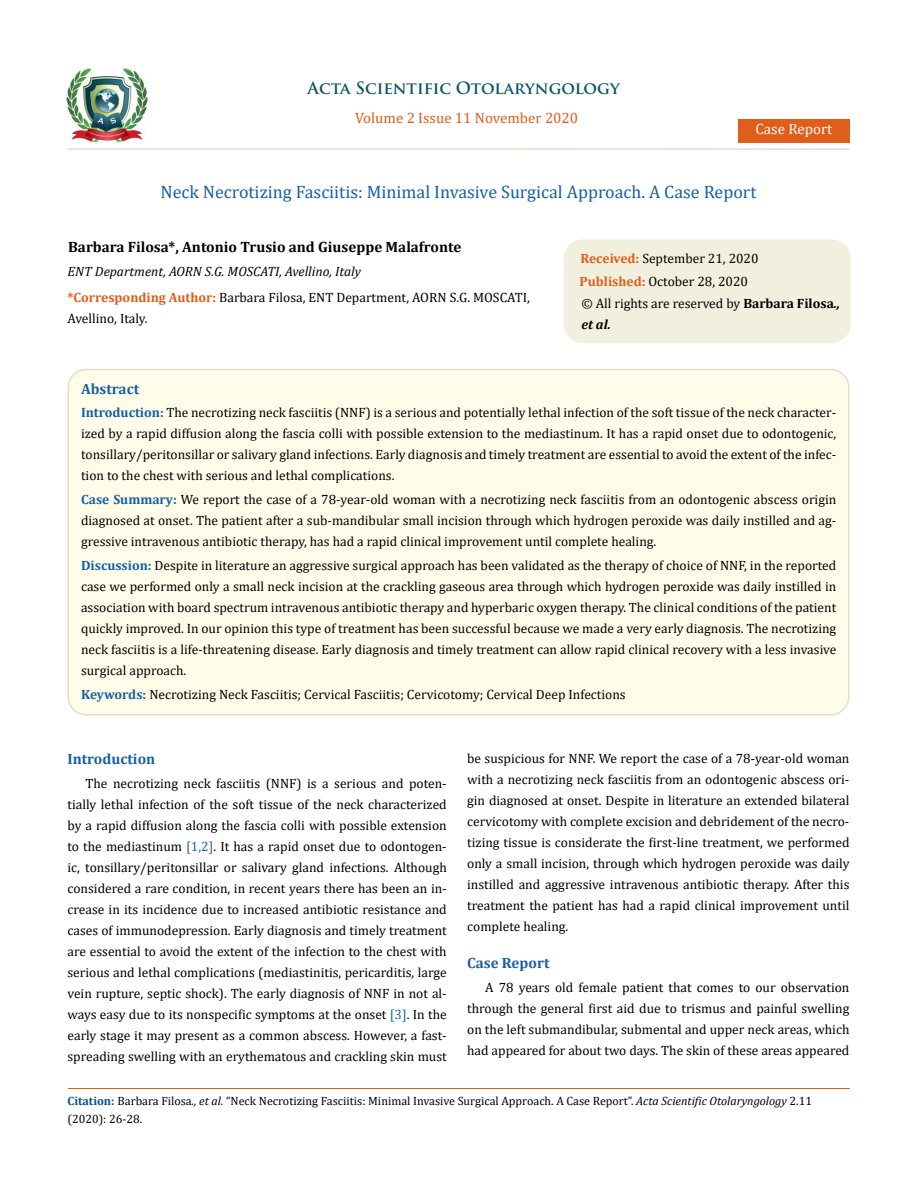
<style>
.page{position:relative;width:917px;height:1188px;background:#fff}
.page>*{position:absolute;margin:0;border:0;box-sizing:border-box;transform-origin:0 0}
.t1{font:18px "Cambria";color:#1560a6}
.t2{font:700 16.5px "Trajan Pro";color:#0e546a}
.t3{font:700 15px "Cambria";color:#000}
.t4{font:700 15px "Cambria";color:#1560a6}
.t5{font:15px "Cambria";color:#e05d1a}
.t6{font:15px "Cambria";color:#fff}
.t7{font:13.5px/21px "Cambria";color:#000;text-align:justify}
.t8{font:italic 13.5px/25.7px "Cambria";color:#000}
.t9{font:12px/18px "Cambria";color:#000}
.s1{font-weight:700;font-style:normal;color:#e05d1a}
.s2{font-style:normal}
.s3{font-weight:700;color:#e05d1a}
.s4{font-weight:700}
.s5{font-weight:700;font-style:italic}
.s6{font-weight:700;color:#1560a6}
.s7{font-weight:700;color:#035089}
.s8{font-style:italic}
.s9{color:#1560a6}
</style>
<div class="page">
<img style="left:67px;top:68px;width:80px;height:74px">
<div style="left:738px;top:119px;width:111px;height:23px;background:#e05d1a"></div>
<div style="left:564px;top:240px;width:285px;height:102px;background:#f1f0de;border-radius:18px"></div>
<div style="left:563px;top:239px;width:287px;height:104px;border:2px solid #f1f0de;border-radius:18px"></div>
<div style="left:68px;top:370px;width:780px;height:345px;background:#fffde9;border-radius:18px"></div>
<div style="left:67px;top:369px;width:782px;height:347px;border:2px solid #e0dfcd;border-radius:18px"></div>
<hr style="left:68px;top:1089px;width:781px;height:1px;background:#e05d1a">
<hr style="left:67px;top:148px;width:782px;height:2px;background:#e0dfcd">
<p class="t2" style="left:307px;top:77px;width:314px">Acta Scientific Otolaryngology</p>
<p class="t5" style="left:355px;top:109px;width:224px">Volume 2 Issue 11 November 2020</p>
<p class="t6" style="left:755px;top:120px;width:78px">Case Report</p>
<h1 class="t1" style="left:160px;top:181px;width:597px">Neck Necrotizing Fasciitis: Minimal Invasive Surgical Approach. A Case Report</h1>
<p class="t3" style="left:68px;top:236px;width:395px">Barbara Filosa*, Antonio Trusio and Giuseppe Malafronte</p>
<p class="t8" style="left:67px;top:258px;width:464px">ENT Department, AORN S.G. MOSCATI, Avellino, Italy<br><span class="s1">*Corresponding Author:</span> <span class="s2">Barbara Filosa, ENT Department, AORN S.G. MOSCATI,</span></p>
<p class="t7" style="left:67px;top:308px;width:81px">Avellino, Italy.</p>
<p class="t7" style="left:579px;top:247px;width:180px;line-height:23px"><span class="s3">Received:</span> September 21, 2020<br><span class="s3">Published:</span> October 28, 2020</p>
<p class="t7" style="left:581px;top:293px;width:260px">© All rights are reserved by <span class="s4">Barbara Filosa</span><span class="s5">., et al.</span></p>
<p class="t4" style="left:81px;top:379px;width:60px">Abstract</p>
<p class="t7" style="left:81px;top:402px;width:756px"><span class="s6">Introduction:</span> The necrotizing neck fasciitis (NNF) is a serious and potentially lethal infection of the soft tissue of the neck character&shy;ized by a rapid diffusion along the fascia colli with possible extension to the mediastinum. It has a rapid onset due to odontogenic, tonsillary/peritonsillar or salivary gland infections. Early diagnosis and timely treatment are essential to avoid the extent of the infec&shy;tion to the chest with serious and lethal complications.</p>
<p class="t7" style="left:81px;top:489px;width:756px"><span class="s6">Case Summary:</span> We report the case of a 78-year-old woman with a necrotizing neck fasciitis from an odontogenic abscess origin diagnosed at onset. The patient after a sub-mandibular small incision through which hydrogen peroxide was daily instilled and ag&shy;gressive intravenous antibiotic therapy, has had a rapid clinical improvement until complete healing.</p>
<p class="t7" style="left:81px;top:555px;width:756px"><span class="s6">Discussion:</span> Despite in literature an aggressive surgical approach has been validated as the therapy of choice of NNF, in the reported case we performed only a small neck incision at the crackling gaseous area through which hydrogen peroxide was daily instilled in association with board spectrum intravenous antibiotic therapy and hyperbaric oxygen therapy. The clinical conditions of the patient quickly improved. In our opinion this type of treatment has been successful because we made a very early diagnosis. The necrotizing neck fasciitis is a life-threatening disease. Early diagnosis and timely treatment can allow rapid clinical recovery with a less invasive surgical approach.</p>
<p class="t7" style="left:81px;top:684px;width:546px"><span class="s6">Keywords:</span> Necrotizing Neck Fasciitis; Cervical Fasciitis; Cervicotomy; Cervical Deep Infections</p>
<p class="t7" style="left:467px;top:748px;width:384px">be suspicious for NNF. We report the case of a 78-year-old woman with a necrotizing neck fasciitis from an odontogenic abscess ori&shy;gin diagnosed at onset. Despite in literature an extended bilateral cervicotomy with complete excision and debridement of the necro&shy;tizing tissue is considerate the first-line treatment, we performed only a small incision, through which hydrogen peroxide was daily instilled and aggressive intravenous antibiotic therapy. After this treatment the patient has had a rapid clinical improvement until complete healing.</p>
<p class="t4" style="left:467px;top:953px;width:84px">Case Report</p>
<p class="t7" style="left:467px;top:977px;width:384px;text-indent:18px">A 78 years old female patient that comes to our observation through the general first aid due to trismus and painful swelling on the left submandibular, submental and upper neck areas, which had appeared for about two days. The skin of these areas appeared</p>
<p class="t9" style="left:68px;top:1092px;width:746px"><span class="s7">Citation:</span> Barbara Filosa<span class="s8">., et al.</span> “Neck Necrotizing Fasciitis: Minimal Invasive Surgical Approach. A Case Report”. <span class="s8">Acta Scientific Otolaryngology</span> 2.11 (2020): 26-28.</p>
<p class="t4" style="left:67px;top:748px;width:89px">Introduction</p>
<p class="t7" style="left:67px;top:773px;width:381px;text-indent:18px">The necrotizing neck fasciitis (NNF) is a serious and poten&shy;tially lethal infection of the soft tissue of the neck characterized by a rapid diffusion along the fascia colli with possible extension to the mediastinum <span class="s9">[1,2]</span>. It has a rapid onset due to odontogen&shy;ic, tonsillary/peritonsillar or salivary gland infections. Although considered a rare condition, in recent years there has been an in&shy;crease in its incidence due to increased antibiotic resistance and cases of immunodepression. Early diagnosis and timely treatment are essential to avoid the extent of the infection to the chest with serious and lethal complications (mediastinitis, pericarditis, large vein rupture, septic shock). The early diagnosis of NNF in not al&shy;ways easy due to its nonspecific symptoms at the onset <span class="s9">[3]</span>. In the early stage it may present as a common abscess. However, a fast&shy;spreading swelling with an erythematous and crackling skin must</p>
</div>
